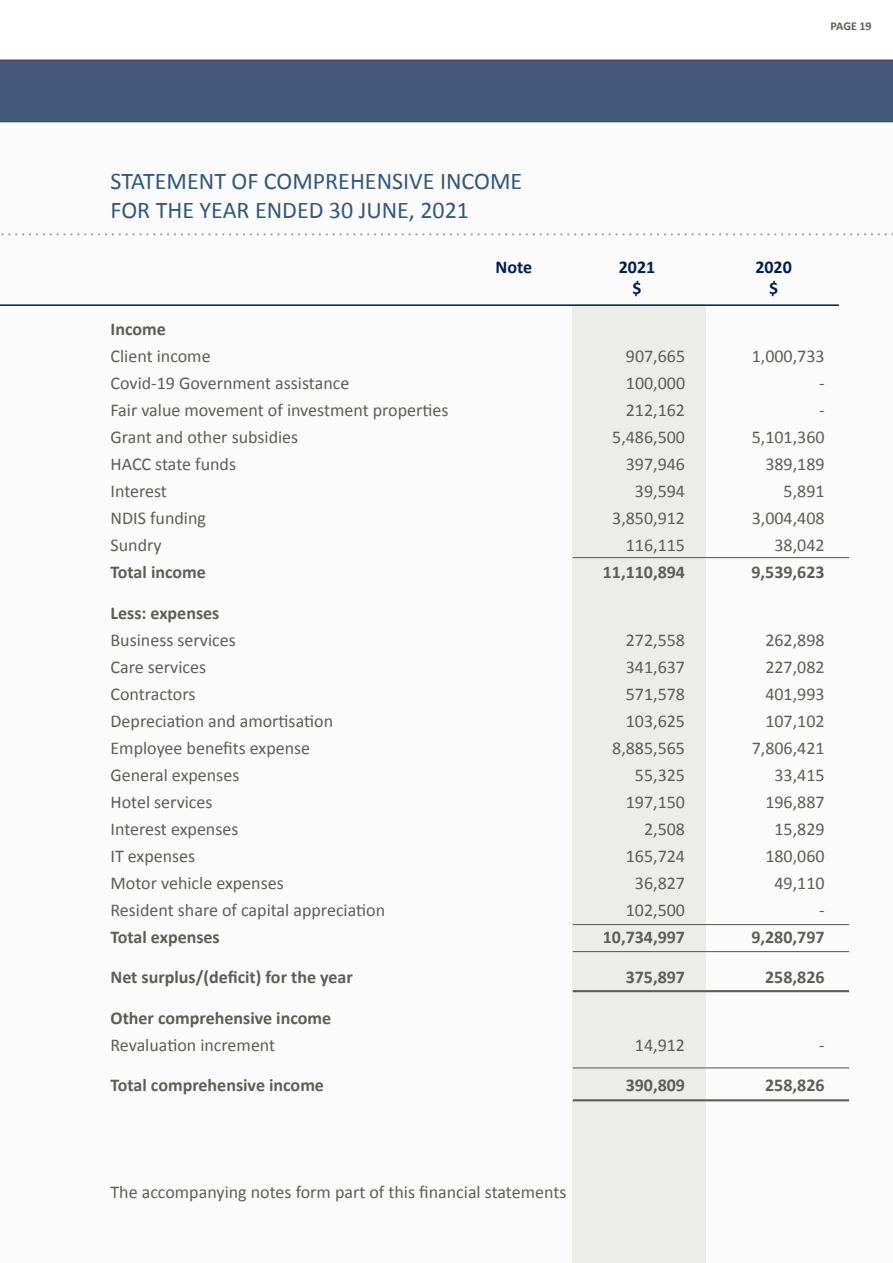
<style>
.page{position:relative;width:893px;height:1263px;background:#fff}
.page>*{position:absolute;margin:0;border:0;box-sizing:border-box;transform-origin:0 0}
.t1{font:24px/28.8px "Calibri";color:#32587f}
.t2{font:18px "Calibri";color:#5e5d59}
.t3{font:700 18px "Calibri";color:#5e5d59}
.t4{font:700 18px "Calibri";color:#001d4e}
.t5{font:700 12px "Calibri";letter-spacing:-.005em;color:#5e5d59}
</style>
<div class="page">
<div style="left:0;top:60px;width:893px;height:1203px;background:#fbfbfb"></div>
<svg style="left:1px;top:233px;width:892px;height:2px"></svg>
<div style="left:0;top:60px;width:893px;height:62px;background:#43597c"></div>
<div style="left:573px;top:304px;width:133px;height:959px;background:#ecece9"></div>
<hr style="left:0;top:304px;width:839px;height:2px;background:#001d4e">
<hr style="left:573px;top:557px;width:276px;height:1px;background:#5e5d59">
<hr style="left:573px;top:924px;width:276px;height:1px;background:#5e5d59">
<hr style="left:573px;top:951px;width:276px;height:1px;background:#5e5d59">
<hr style="left:573px;top:1067px;width:276px;height:1px;background:#5e5d59">
<hr style="left:573px;top:990px;width:276px;height:2px;background:#5e5d59">
<hr style="left:573px;top:1099px;width:276px;height:2px;background:#5e5d59">
<p class="t5" style="left:831px;top:19px;width:43px">PAGE 19</p>
<h1 class="t1" style="left:111px;top:166px;width:413px">STATEMENT OF COMPREHENSIVE INCOME<br>FOR THE YEAR ENDED 30 JUNE, 2021</h1>
<p class="t4" style="left:495px;top:256px;width:38px">Note</p>
<p class="t4" style="left:619px;top:256px;width:38px">2021</p>
<p class="t4" style="left:755px;top:256px;width:38px">2020</p>
<p class="t4" style="left:632px;top:277px;width:11px">$</p>
<p class="t4" style="left:769px;top:277px;width:11px">$</p>
<p class="t3" style="left:111px;top:318px;width:57px">Income</p>
<p class="t2" style="left:111px;top:345px;width:102px">Client income</p>
<p class="t2" style="left:626px;top:345px;width:61px">907,665</p>
<p class="t2" style="left:752px;top:345px;width:74px">1,000,733</p>
<p class="t2" style="left:111px;top:372px;width:240px">Covid-19 Government assistance</p>
<p class="t2" style="left:626px;top:372px;width:61px">100,000</p>
<p class="t2" style="left:819px;top:372px;width:7px">-</p>
<p class="t2" style="left:111px;top:399px;width:339px">Fair value movement of investment properties</p>
<p class="t2" style="left:626px;top:399px;width:61px">212,162</p>
<p class="t2" style="left:819px;top:399px;width:7px">-</p>
<p class="t2" style="left:111px;top:426px;width:189px">Grant and other subsidies</p>
<p class="t2" style="left:612px;top:426px;width:74px">5,486,500</p>
<p class="t2" style="left:752px;top:426px;width:74px">5,101,360</p>
<p class="t2" style="left:111px;top:453px;width:127px">HACC state funds</p>
<p class="t2" style="left:626px;top:453px;width:61px">397,946</p>
<p class="t2" style="left:765px;top:453px;width:61px">389,189</p>
<p class="t2" style="left:111px;top:480px;width:58px">Interest</p>
<p class="t2" style="left:635px;top:480px;width:52px">39,594</p>
<p class="t2" style="left:784px;top:480px;width:43px">5,891</p>
<p class="t2" style="left:111px;top:507px;width:97px">NDIS funding</p>
<p class="t2" style="left:612px;top:507px;width:74px">3,850,912</p>
<p class="t2" style="left:752px;top:507px;width:74px">3,004,408</p>
<p class="t2" style="left:111px;top:534px;width:53px">Sundry</p>
<p class="t2" style="left:626px;top:534px;width:61px">116,115</p>
<p class="t2" style="left:774px;top:534px;width:52px">38,042</p>
<p class="t3" style="left:111px;top:561px;width:97px">Total income</p>
<p class="t3" style="left:603px;top:561px;width:84px">11,110,894</p>
<p class="t3" style="left:751px;top:561px;width:75px">9,539,623</p>
<p class="t3" style="left:111px;top:601px;width:110px">Less: expenses</p>
<p class="t2" style="left:111px;top:628px;width:127px">Business services</p>
<p class="t2" style="left:626px;top:628px;width:61px">272,558</p>
<p class="t2" style="left:765px;top:628px;width:61px">262,898</p>
<p class="t2" style="left:111px;top:655px;width:97px">Care services</p>
<p class="t2" style="left:626px;top:655px;width:61px">341,637</p>
<p class="t2" style="left:765px;top:655px;width:61px">227,082</p>
<p class="t2" style="left:111px;top:682px;width:86px">Contractors</p>
<p class="t2" style="left:626px;top:682px;width:61px">571,578</p>
<p class="t2" style="left:765px;top:682px;width:61px">401,993</p>
<p class="t2" style="left:111px;top:709px;width:224px">Depreciation and amortisation</p>
<p class="t2" style="left:626px;top:709px;width:61px">103,625</p>
<p class="t2" style="left:765px;top:709px;width:61px">107,102</p>
<p class="t2" style="left:111px;top:736px;width:201px">Employee benefits expense</p>
<p class="t2" style="left:612px;top:736px;width:74px">8,885,565</p>
<p class="t2" style="left:752px;top:736px;width:74px">7,806,421</p>
<p class="t2" style="left:111px;top:763px;width:130px">General expenses</p>
<p class="t2" style="left:635px;top:763px;width:52px">55,325</p>
<p class="t2" style="left:774px;top:763px;width:52px">33,415</p>
<p class="t2" style="left:111px;top:790px;width:104px">Hotel services</p>
<p class="t2" style="left:626px;top:790px;width:61px">197,150</p>
<p class="t2" style="left:765px;top:790px;width:61px">196,887</p>
<p class="t2" style="left:111px;top:817px;width:129px">Interest expenses</p>
<p class="t2" style="left:644px;top:817px;width:43px">2,508</p>
<p class="t2" style="left:774px;top:817px;width:52px">15,829</p>
<p class="t2" style="left:111px;top:844px;width:86px">IT expenses</p>
<p class="t2" style="left:626px;top:844px;width:61px">165,724</p>
<p class="t2" style="left:765px;top:844px;width:61px">180,060</p>
<p class="t2" style="left:111px;top:871px;width:175px">Motor vehicle expenses</p>
<p class="t2" style="left:635px;top:871px;width:52px">36,827</p>
<p class="t2" style="left:774px;top:871px;width:52px">49,110</p>
<p class="t2" style="left:111px;top:898px;width:276px">Resident share of capital appreciation</p>
<p class="t2" style="left:626px;top:898px;width:61px">102,500</p>
<p class="t2" style="left:819px;top:898px;width:7px">-</p>
<p class="t3" style="left:110px;top:925px;width:111px">Total expenses</p>
<p class="t3" style="left:603px;top:925px;width:84px">10,734,997</p>
<p class="t3" style="left:751px;top:925px;width:75px">9,280,797</p>
<p class="t3" style="left:110px;top:966px;width:244px">Net surplus/(deficit) for the year</p>
<p class="t3" style="left:626px;top:966px;width:61px">375,897</p>
<p class="t3" style="left:765px;top:966px;width:61px">258,826</p>
<p class="t3" style="left:110px;top:1006px;width:222px">Other comprehensive income</p>
<p class="t2" style="left:110px;top:1033px;width:166px">Revaluation increment</p>
<p class="t2" style="left:635px;top:1033px;width:52px">14,912</p>
<p class="t2" style="left:819px;top:1033px;width:7px">-</p>
<p class="t3" style="left:110px;top:1074px;width:215px">Total comprehensive income</p>
<p class="t3" style="left:626px;top:1074px;width:61px">390,809</p>
<p class="t3" style="left:765px;top:1074px;width:61px">258,826</p>
<p class="t2" style="left:110px;top:1180px;width:457px">The accompanying notes form part of this financial statements</p>
</div>
